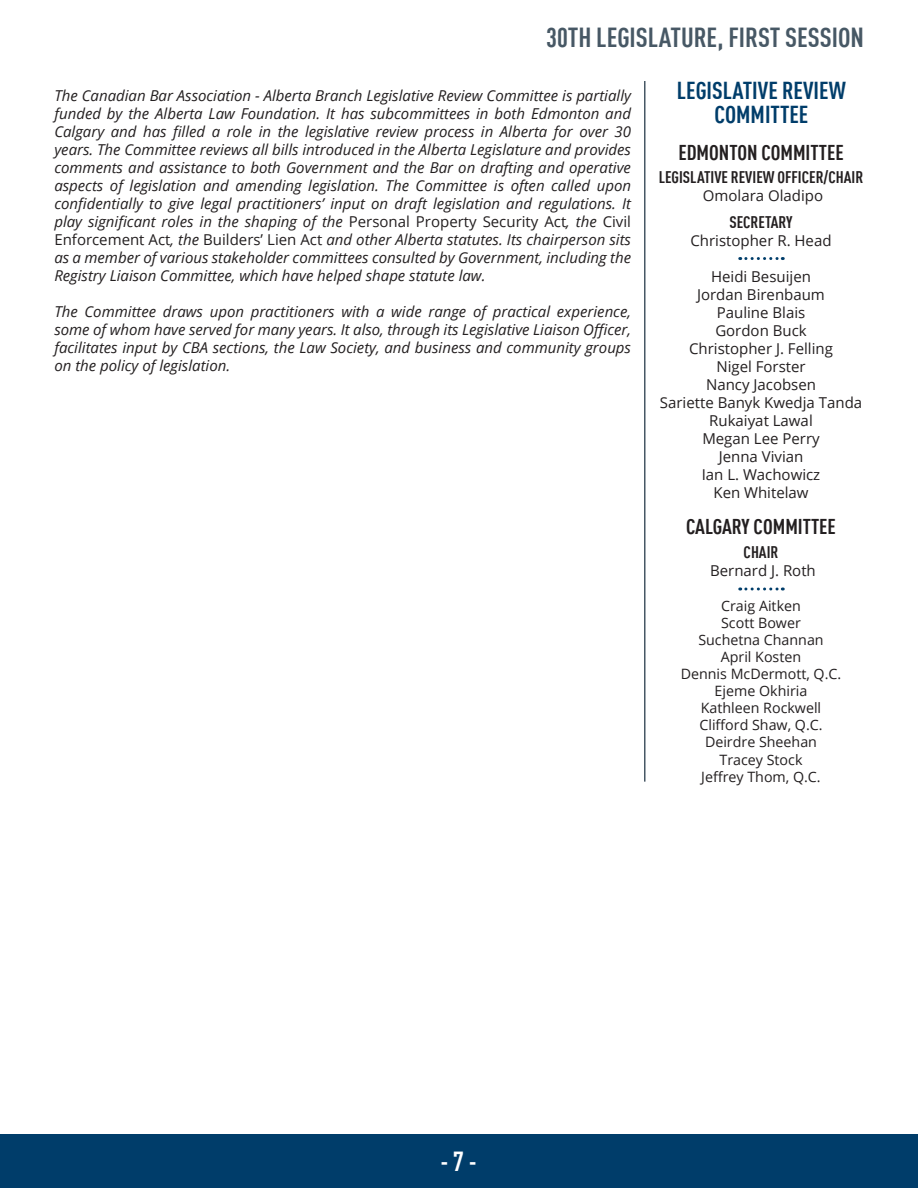
<style>
.page{position:relative;width:918px;height:1188px;background:#fff}
.page>*{position:absolute;margin:0;border:0;box-sizing:border-box;transform-origin:0 0}
.t1{font:700 condensed 27px "DIN Offc";color:#475865}
.t2{font:700 condensed 27px "DIN Offc";color:#fff}
.t3{font:700 condensed 24px/24px "DIN Offc";color:#003d6a;text-align:center}
.t4{font:700 condensed 21px "DIN Offc";color:#231f20}
.t5{font:700 condensed 16.5px "DIN Offc";color:#231f20}
.t6{font:italic 15px/18px "Open Sans";color:#231f20;text-align:justify}
.t7{font:15px/18px "Open Sans";color:#231f20;text-align:center}
.t8{font:14.25px/17.1px "Open Sans";color:#231f20;text-align:center}
.s1{font-style:normal}
</style>
<div class="page">
<div style="left:1px;top:1134px;width:917px;height:54px;background:#003d6a"></div>
<svg style="left:740px;top:257px;width:43px;height:3px"></svg>
<svg style="left:740px;top:588px;width:43px;height:3px"></svg>
<hr style="left:644px;top:81px;width:2px;height:701px;background:#475865">
<h1 class="t1" style="left:546px;top:21px;width:319px">30TH LEGISLATURE, FIRST SESSION</h1>
<h2 class="t3" style="left:677px;top:78px;width:170px">LEGISLATIVE REVIEW<br>COMMITTEE</h2>
<p class="t6" style="left:54px;top:87px;width:578px">The Canadian Bar Association - Alberta Branch Legislative Review Committee is partially funded by the Alberta Law Foundation. It has subcommittees in both Edmonton and Calgary and has filled a role in the legislative review process in Alberta for over 30 years. The Committee reviews all bills introduced in the Alberta Legislature and provides comments and assistance to both Government and the Bar on drafting and operative aspects of legislation and amending legislation. The Committee is often called upon confidentially to give legal practitioners’ input on draft legislation and regulations. It play significant roles in the shaping of the <span class="s1">Personal Property Security Act</span>, the <span class="s1">Civil Enforcement Act</span>, the <span class="s1">Builders’ Lien Act</span> and other Alberta statutes. Its chairperson sits as a member of various stakeholder committees consulted by Government, including the Registry Liaison Committee, which have helped shape statute law.</p>
<p class="t6" style="left:54px;top:303px;width:578px">The Committee draws upon practitioners with a wide range of practical experience, some of whom have served for many years. It also, through its Legislative Liaison Officer, facilitates input by CBA sections, the Law Society, and business and community groups on the policy of legislation.</p>
<h3 class="t4" style="left:678px;top:139px;width:167px">EDMONTON COMMITTEE</h3>
<p class="t5" style="left:659px;top:167px;width:206px">LEGISLATIVE REVIEW OFFICER/CHAIR</p>
<p class="t7" style="left:703px;top:186px;width:122px">Omolara Oladipo</p>
<p class="t5" style="left:729px;top:212px;width:65px">SECRETARY</p>
<p class="t7" style="left:690px;top:231px;width:143px">Christopher R. Head</p>
<p class="t7" style="left:660px;top:267px;width:204px">Heidi Besuijen<br>Jordan Birenbaum<br>Pauline Blais<br>Gordon Buck<br>Christopher J. Felling<br>Nigel Forster<br>Nancy Jacobsen<br>Sariette Banyk Kwedja Tanda<br>Rukaiyat Lawal<br>Megan Lee Perry<br>Jenna Vivian<br>Ian L. Wachowicz<br>Ken Whitelaw</p>
<h3 class="t4" style="left:686px;top:514px;width:151px">CALGARY COMMITTEE</h3>
<p class="t5" style="left:744px;top:542px;width:36px">CHAIR</p>
<p class="t7" style="left:710px;top:561px;width:107px">Bernard J. Roth</p>
<p class="t8" style="left:681px;top:597px;width:162px">Craig Aitken<br>Scott Bower<br>Suchetna Channan<br>April Kosten<br>Dennis McDermott, Q.C.<br>Ejeme Okhiria<br>Kathleen Rockwell<br>Clifford Shaw, Q.C.<br>Deirdre Sheehan<br>Tracey Stock<br>Jeffrey Thom, Q.C.</p>
<h1 class="t2" style="left:440px;top:1145px;width:38px">- 7 -</h1>
</div>
